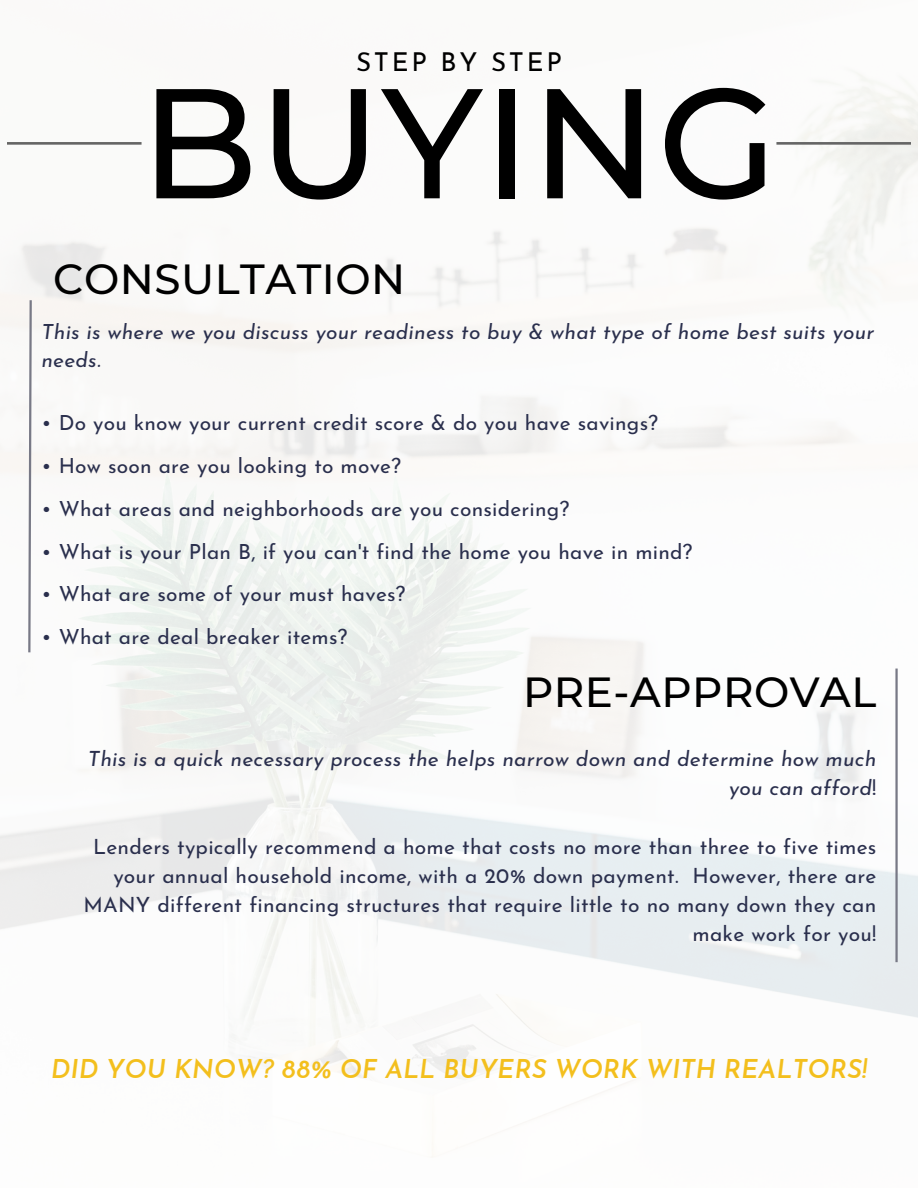
<style>
.page{position:relative;width:918px;height:1188px;background:#fff}
.page>*{position:absolute;margin:0;border:0;box-sizing:border-box;transform-origin:0 0}
.t1{font:500 156px "Montserrat";color:#000}
.t2{font:500 42px "Montserrat";letter-spacing:.01em;color:#000}
.t3{font:26.1px "Josefin Sans";letter-spacing:.105em;color:#000}
.t4{font:italic 600 25.95px "Josefin Sans";color:#f3bf1d}
.t5{font:21px/29.2px "Josefin Sans";letter-spacing:.01em;color:#2a2f4d;text-align:right}
.t6{font:italic 21px/29.2px "Josefin Sans";letter-spacing:.01em;color:#2a2f4d;text-align:right}
.t7{font:20.85px "Josefin Sans";letter-spacing:.01em;color:#2a2f4d}
.t8{font:italic 20.85px/28.2px "Josefin Sans";letter-spacing:.01em;color:#2a2f4d}
.s1{font-style:normal}
</style>
<div class="page">
<svg style="left:7px;top:142px;width:135px;height:3px"></svg>
<svg style="left:776px;top:142px;width:135px;height:3px"></svg>
<svg style="left:27px;top:298px;width:6px;height:357px"></svg>
<hr style="left:895px;top:669px;width:3px;height:293px;background:#787986">
<p class="t3" style="left:356px;top:52px;width:207px">STEP BY STEP</p>
<h1 class="t1" style="left:140px;top:47px;width:639px">BUYING</h1>
<h2 class="t2" style="left:53px;top:253px;width:353px">CONSULTATION</h2>
<p class="t8" style="left:42px;top:320px;width:834px">This is where we you discuss your readiness to buy &amp; what type of home best suits your needs.</p>
<p class="t7" style="left:42px;top:415px;width:618px">• Do you know your current credit score &amp; do you have savings?</p>
<p class="t7" style="left:42px;top:457px;width:361px">• How soon are you looking to move?</p>
<p class="t7" style="left:42px;top:500px;width:529px">• What areas and neighborhoods are you considering?</p>
<p class="t7" style="left:42px;top:543px;width:652px">• What is your Plan B, if you can't find the home you have in mind?</p>
<p class="t7" style="left:42px;top:586px;width:365px">• What are some of your must haves?</p>
<p class="t7" style="left:42px;top:628px;width:307px">• What are deal breaker items?</p>
<h2 class="t2" style="left:523px;top:666px;width:355px">PRE-APPROVAL</h2>
<p class="t6" style="left:88px;top:746px;width:790px">This is a quick necessary process the helps narrow down and determine how much you can afford<span class="s1">!</span></p>
<p class="t5" style="left:83px;top:834px;width:795px">Lenders typically recommend a home that costs no more than three to five times your annual household income, with a 20% down payment. However, there are MANY different financing structures that require little to no many down they can make work for you!</p>
<p class="t4" style="left:51px;top:1058px;width:818px">DID YOU KNOW? 88% OF ALL BUYERS WORK WITH REALTORS!</p>
</div>
